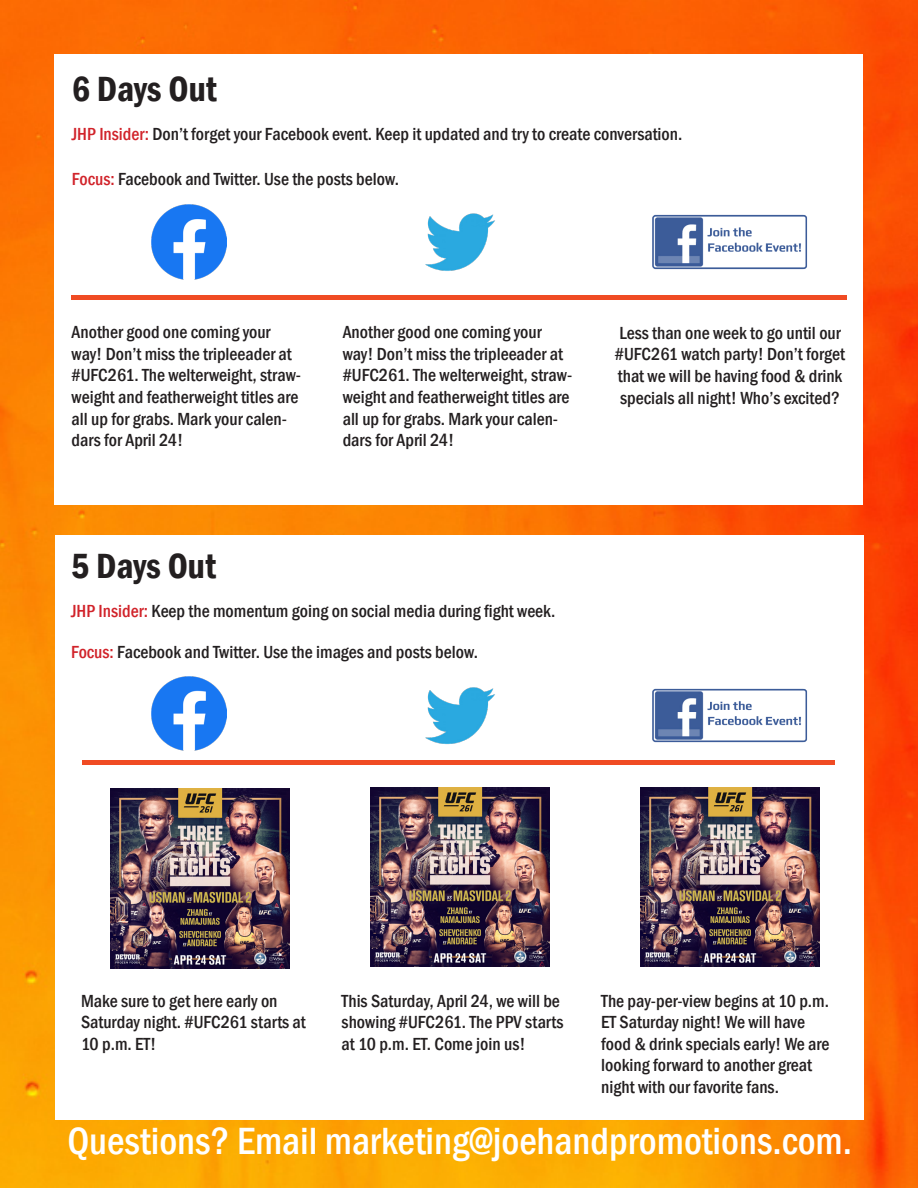
<style>
.page{position:relative;width:918px;height:1188px;background:#fff}
.page>*{position:absolute;margin:0;border:0;box-sizing:border-box;transform-origin:0 0}
.t1{font:500 condensed 39px "Franklin Gothic";color:#fff}
.t2{font:600 condensed 36px "Franklin Gothic";color:#231f20}
.t3{font:500 condensed 18px/21.6px "Franklin Gothic";color:#231f20}
.s1{color:#d1232a}
</style>
<div class="page">
<img style="left:0;top:0;width:918px;height:1188px">
<div style="left:55px;top:55px;width:808px;height:450px;background:#fff"></div>
<div style="left:56px;top:536px;width:808px;height:584px;background:#fff"></div>
<div style="left:71px;top:295px;width:776px;height:5px;background:#f04b23"></div>
<div style="left:83px;top:760px;width:752px;height:5px;background:#f04b23"></div>
<img style="left:110px;top:788px;width:180px;height:180px">
<img style="left:370px;top:787px;width:180px;height:180px">
<img style="left:640px;top:787px;width:180px;height:180px">
<img style="left:152px;top:205px;width:74px;height:74px">
<img style="left:152px;top:676px;width:74px;height:74px">
<img style="left:425px;top:213px;width:70px;height:58px">
<img style="left:425px;top:687px;width:70px;height:57px">
<img style="left:652px;top:688px;width:156px;height:55px">
<img style="left:652px;top:214px;width:156px;height:56px">
<p class="t2" style="left:72px;top:65px;width:147px">6 Days Out</p>
<p class="t3" style="left:72px;top:123px;width:612px"><span class="s1">JHP Insider:</span> Don’t forget your Facebook event. Keep it updated and try to create conversation.</p>
<p class="t3" style="left:72px;top:168px;width:329px"><span class="s1">Focus:</span> Facebook and Twitter. Use the posts below.</p>
<p class="t3" style="left:72px;top:321px;width:231px">Another good one coming your way! Don’t miss the tripleeader at #UFC261. The welterweight, straw&shy;weight and featherweight titles are all up for grabs. Mark your calen&shy;dars for April 24!</p>
<p class="t3" style="left:615px;top:322px;width:232px">Less than one week to go until our #UFC261 watch party! Don’t forget that we will be having food &amp; drink specials all night! Who’s excited?</p>
<p class="t3" style="left:343px;top:321px;width:231px">Another good one coming your way! Don’t miss the tripleeader at #UFC261. The welterweight, straw&shy;weight and featherweight titles are all up for grabs. Mark your calen&shy;dars for April 24!</p>
<p class="t2" style="left:71px;top:542px;width:147px">5 Days Out</p>
<p class="t3" style="left:71px;top:600px;width:486px"><span class="s1">JHP Insider:</span> Keep the momentum going on social media during fight week.</p>
<p class="t3" style="left:71px;top:641px;width:409px"><span class="s1">Focus:</span> Facebook and Twitter. Use the images and posts below.</p>
<p class="t3" style="left:81px;top:990px;width:226px">Make sure to get here early on<br>Saturday night. #UFC261 starts at<br>10 p.m. ET!</p>
<p class="t3" style="left:342px;top:990px;width:223px">This Saturday, April 24, we will be showing #UFC261. The PPV starts at 10 p.m. ET. Come join us!</p>
<p class="t3" style="left:601px;top:990px;width:230px">The pay-per-view begins at 10 p.m.<br>ET Saturday night! We will have food &amp; drink specials early! We are looking forward to another great night with our favorite fans.</p>
<p class="t1" style="left:67px;top:1116px;width:786px">Questions? Email marketing@joehandpromotions.com.</p>
</div>
